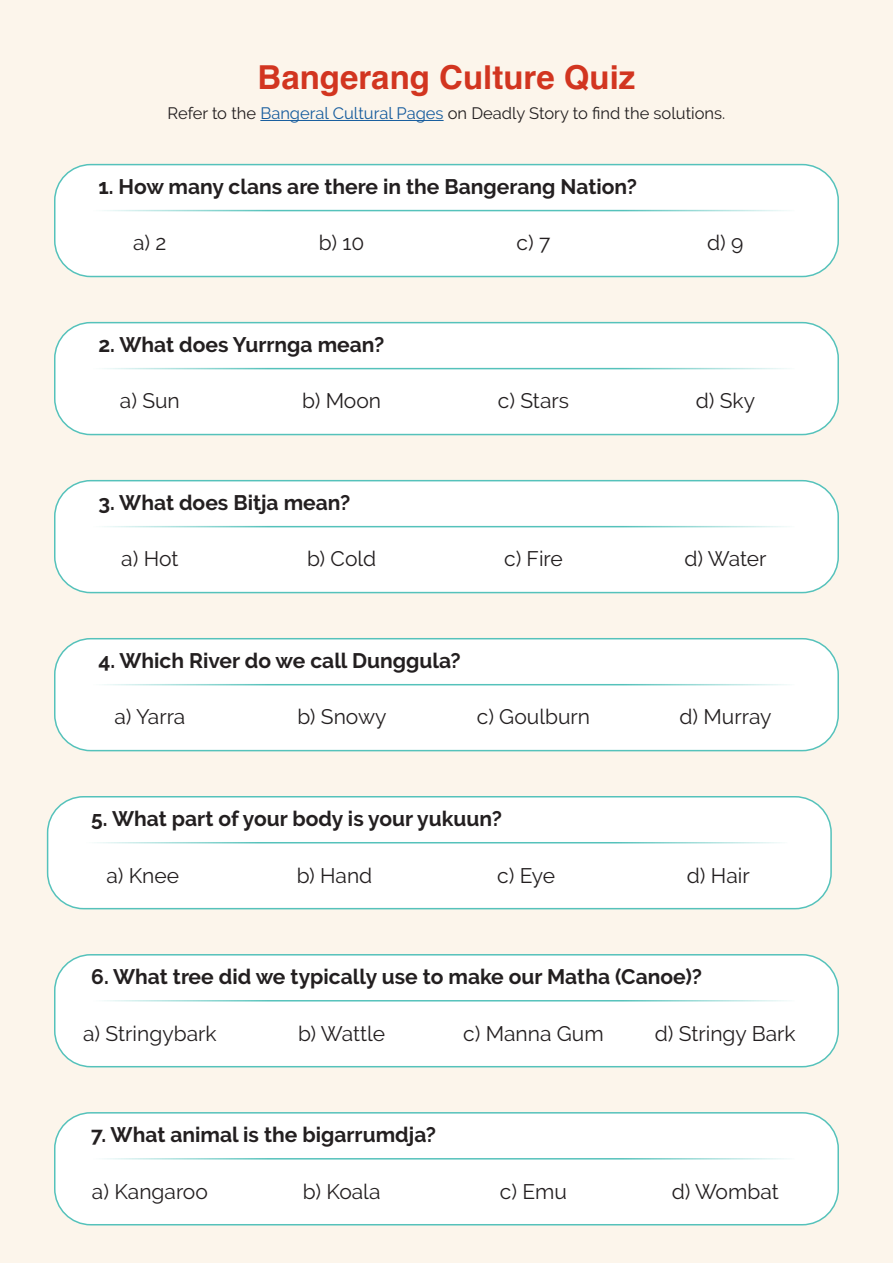
<style>
.page{position:relative;width:893px;height:1263px;background:#fcf5eb}
.page>*{position:absolute;margin:0;border:0;box-sizing:border-box;transform-origin:0 0}
.t1{font:700 33px "Helvetica";color:#d23520}
.t2{font:700 21px "Raleway";color:#231f20}
.t3{font:21px "Raleway";color:#231f20}
.t4{font:16.5px "Raleway";color:#231f20}
.s1{color:#175d9e}
</style>
<div class="page">
<hr style="left:260px;top:120px;width:184px;height:1px;background:#175d9e">
<div style="left:55px;top:165px;width:783px;height:111px;background:#fff;border-radius:36px"></div>
<div style="left:54px;top:164px;width:785px;height:113px;border:2px solid #55c2bb;border-radius:36px"></div>
<hr style="left:90px;top:210px;width:704px;height:1px;background:#55c2bb">
<div style="left:55px;top:323px;width:783px;height:111px;background:#fff;border-radius:36px"></div>
<div style="left:54px;top:322px;width:785px;height:113px;border:2px solid #55c2bb;border-radius:36px"></div>
<hr style="left:90px;top:368px;width:704px;height:1px;background:#55c2bb">
<div style="left:55px;top:481px;width:783px;height:112px;background:#fff;border-radius:36px"></div>
<div style="left:54px;top:480px;width:785px;height:113px;border:2px solid #55c2bb;border-radius:36px"></div>
<hr style="left:90px;top:526px;width:704px;height:1px;background:#55c2bb">
<div style="left:55px;top:639px;width:783px;height:112px;background:#fff;border-radius:36px"></div>
<div style="left:54px;top:638px;width:785px;height:113px;border:2px solid #55c2bb;border-radius:36px"></div>
<hr style="left:90px;top:684px;width:704px;height:1px;background:#55c2bb">
<div style="left:48px;top:797px;width:783px;height:112px;background:#fff;border-radius:36px"></div>
<div style="left:47px;top:796px;width:785px;height:113px;border:2px solid #55c2bb;border-radius:36px"></div>
<hr style="left:83px;top:842px;width:704px;height:1px;background:#55c2bb">
<div style="left:55px;top:955px;width:783px;height:112px;background:#fff;border-radius:36px"></div>
<div style="left:54px;top:954px;width:785px;height:113px;border:2px solid #55c2bb;border-radius:36px"></div>
<hr style="left:90px;top:1000px;width:704px;height:1px;background:#55c2bb">
<div style="left:55px;top:1113px;width:783px;height:112px;background:#fff;border-radius:36px"></div>
<div style="left:54px;top:1112px;width:785px;height:113px;border:2px solid #55c2bb;border-radius:36px"></div>
<hr style="left:90px;top:1158px;width:704px;height:1px;background:#55c2bb">
<p class="t1" style="left:258px;top:57px;width:379px">Bangerang Culture Quiz</p>
<p class="t4" style="left:168px;top:104px;width:559px">Refer to the <span class="s1">Bangeral Cultural Pages</span> on Deadly Story to find the solutions.</p>
<p class="t2" style="left:98px;top:174px;width:540px">1. How many clans are there in the Bangerang Nation?</p>
<p class="t3" style="left:133px;top:231px;width:35px">a) 2</p>
<p class="t3" style="left:319px;top:231px;width:47px">b) 10</p>
<p class="t3" style="left:517px;top:231px;width:35px">c) 7</p>
<p class="t3" style="left:707px;top:231px;width:38px">d) 9</p>
<p class="t2" style="left:98px;top:332px;width:287px">2. What does Yurrnga mean?</p>
<p class="t3" style="left:120px;top:389px;width:61px">a) Sun</p>
<p class="t3" style="left:302px;top:389px;width:81px">b) Moon</p>
<p class="t3" style="left:498px;top:389px;width:73px">c) Stars</p>
<p class="t3" style="left:696px;top:389px;width:61px">d) Sky</p>
<p class="t2" style="left:98px;top:490px;width:253px">3. What does Bitja mean?</p>
<p class="t3" style="left:121px;top:547px;width:59px">a) Hot</p>
<p class="t3" style="left:307px;top:547px;width:71px">b) Cold</p>
<p class="t3" style="left:504px;top:547px;width:60px">c) Fire</p>
<p class="t3" style="left:684px;top:547px;width:84px">d) Water</p>
<p class="t2" style="left:98px;top:648px;width:364px">4. Which River do we call Dunggula?</p>
<p class="t3" style="left:114px;top:705px;width:73px">a) Yarra</p>
<p class="t3" style="left:297px;top:705px;width:91px">b) Snowy</p>
<p class="t3" style="left:477px;top:705px;width:115px">c) Goulburn</p>
<p class="t3" style="left:679px;top:705px;width:94px">d) Murray</p>
<p class="t2" style="left:91px;top:806px;width:412px">5. What part of your body is your yukuun?</p>
<p class="t3" style="left:106px;top:863px;width:74px">a) Knee</p>
<p class="t3" style="left:297px;top:863px;width:77px">b) Hand</p>
<p class="t3" style="left:497px;top:863px;width:59px">c) Eye</p>
<p class="t3" style="left:687px;top:863px;width:64px">d) Hair</p>
<p class="t2" style="left:91px;top:964px;width:612px">6. What tree did we typically use to make our Matha (Canoe)?</p>
<p class="t3" style="left:83px;top:1021px;width:135px">a) Stringybark</p>
<p class="t3" style="left:298px;top:1021px;width:89px">b) Wattle</p>
<p class="t3" style="left:463px;top:1021px;width:142px">c) Manna Gum</p>
<p class="t3" style="left:655px;top:1021px;width:142px">d) Stringy Bark</p>
<p class="t2" style="left:91px;top:1122px;width:346px">7. What animal is the bigarrumdja?</p>
<p class="t3" style="left:92px;top:1179px;width:117px">a) Kangaroo</p>
<p class="t3" style="left:303px;top:1179px;width:79px">b) Koala</p>
<p class="t3" style="left:500px;top:1179px;width:68px">c) Emu</p>
<p class="t3" style="left:672px;top:1179px;width:109px">d) Wombat</p>
</div>
